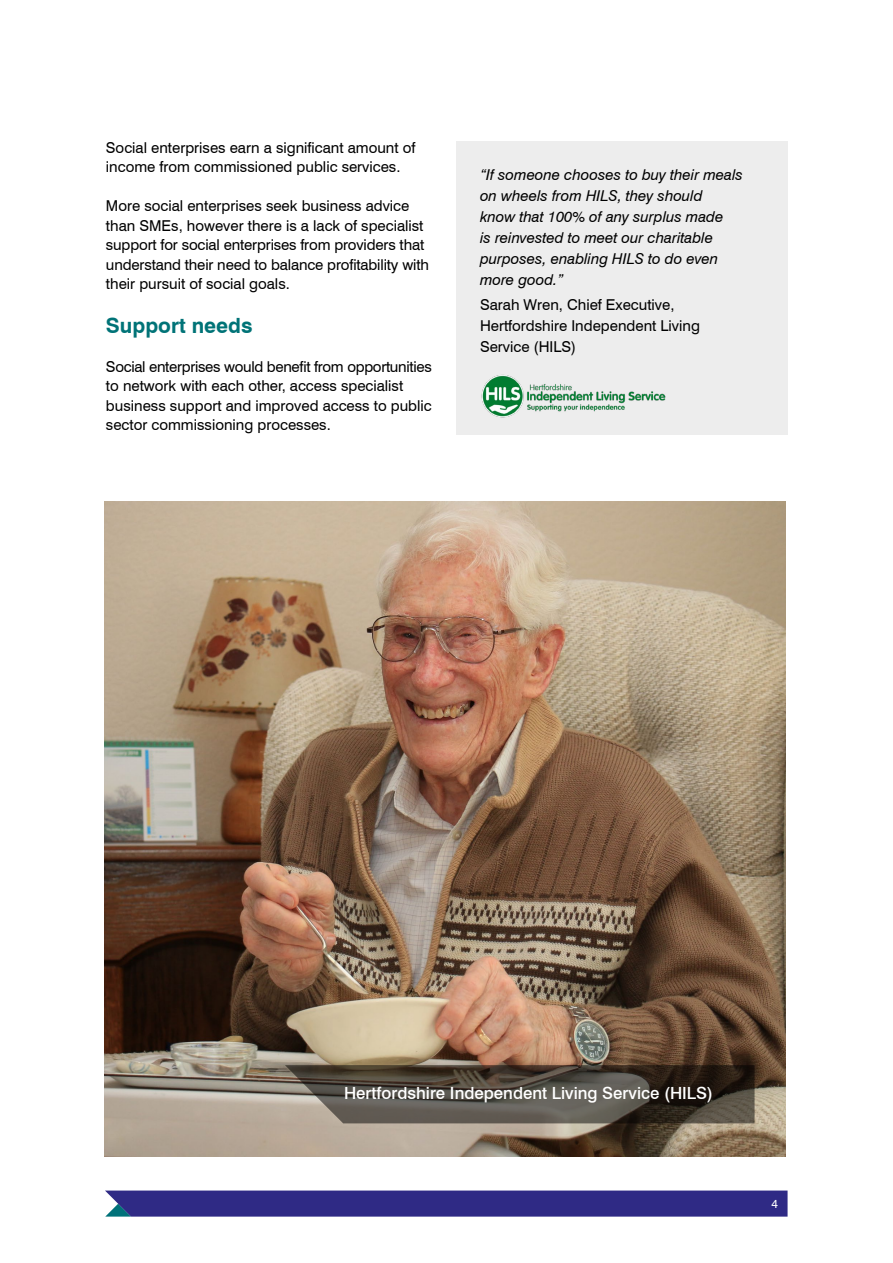
<style>
.page{position:relative;width:893px;height:1263px;background:#fff}
.page>*{position:absolute;margin:0;border:0;box-sizing:border-box;transform-origin:0 0}
.t1{font:700 21px "Swiss 721 BT";color:#007377}
.t2{font:500 16.8px "Swiss 721 BT";color:#fff}
.t3{font:15px/19.5px "Swiss 721 BT";color:#000}
.t4{font:italic 15px/21px "Swiss 721 BT";color:#000}
.t5{font:12px "Swiss 721 BT";color:#fff}
</style>
<div class="page">
<img style="left:104px;top:501px;width:681px;height:656px">
<svg style="left:285px;top:1065px;width:469px;height:58px;background:#524b42"></svg>
<div style="left:456px;top:141px;width:332px;height:294px;background:#ededed"></div>
<img style="left:481px;top:374px;width:185px;height:44px">
<div style="left:105px;top:1190px;width:683px;height:26px;background:#2f2a85"></div>
<p class="t3" style="left:106px;top:138px;width:311px">Social enterprises earn a significant amount of income from commissioned public services.</p>
<p class="t3" style="left:106px;top:196px;width:324px">More social enterprises seek business advice than SMEs, however there is a lack of specialist support for social enterprises from providers that understand their need to balance profitability with their pursuit of social goals.</p>
<h1 class="t1" style="left:106px;top:313px;width:148px">Support needs</h1>
<p class="t3" style="left:106px;top:357px;width:327px">Social enterprises would benefit from opportunities to network with each other, access specialist business support and improved access to public sector commissioning processes.</p>
<p class="t4" style="left:480px;top:164px;width:264px">“If someone chooses to buy their meals on wheels from HILS, they should<br>know that 100% of any surplus made<br>is reinvested to meet our charitable purposes, enabling HILS to do even more good.”</p>
<p class="t3" style="left:480px;top:294px;width:221px;line-height:21px">Sarah Wren, Chief Executive,<br>Hertfordshire Independent Living<br>Service (HILS)</p>
<p class="t2" style="left:344px;top:1083px;width:371px">Hertfordshire Independent Living Service (HILS)</p>
<p class="t5" style="left:771px;top:1196px;width:8px">4</p>
</div>
